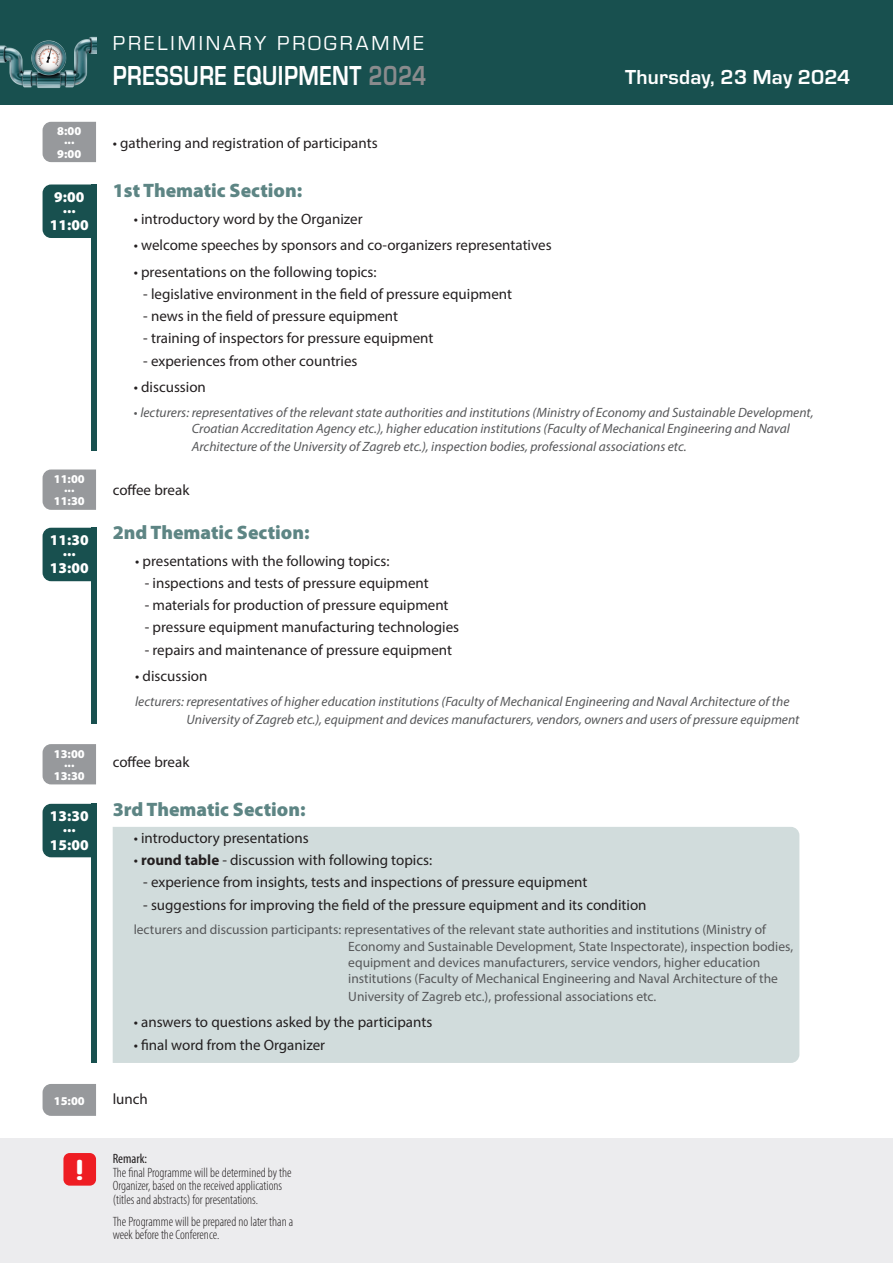
<style>
.page{position:relative;width:893px;height:1263px;background:#fff}
.page>*{position:absolute;margin:0;border:0;box-sizing:border-box;transform-origin:0 0}
.t1{font:700 28.5px "Eurostile TOT";letter-spacing:.02em;color:#fff;scale:.8 1}
.t2{font:700 28.5px "Neuropol X Rg";color:#fff}
.t3{font:21px "Eurostile TOT";letter-spacing:.14em;color:#fff}
.t4{font:700 21px "Eurostile TOT";letter-spacing:.01em;color:#fff}
.t5{font:900 19.5px "Myriad Pro";color:#5d8584}
.t6{font:15px "Myriad Pro";color:#231f20}
.t7{font:900 15px "Myriad Pro";color:#fff}
.t8{font:italic 13.5px/16.2px "Myriad Pro";color:#57585a}
.t9{font:13.5px/16.2px "Myriad Pro";color:#57585a}
.t10{font:300 condensed 13.5px/13.5px "Myriad Pro";color:#231f20}
.t11{font:900 12px "Myriad Pro";color:#fff}
.s1{color:#8a8b8d}
.s2{font-style:normal}
.s3{font-weight:700}
.s4{font-weight:400}
</style>
<div class="page">
<div style="left:0;top:1138px;width:893px;height:125px;background:#ececee"></div>
<div style="left:113px;top:827px;width:686px;height:236px;background:#d1dcdc"></div>
<div style="left:0;top:0;width:893px;height:104px;background:#18504f"></div>
<div style="left:63px;top:1153px;width:33px;height:32px;background:#ee1d23;border-radius:6px"></div>
<div style="left:91px;top:184px;width:5px;height:267px;background:#18504f"></div>
<div style="left:91px;top:528px;width:5px;height:196px;background:#18504f"></div>
<div style="left:91px;top:804px;width:5px;height:259px;background:#18504f"></div>
<div style="left:43px;top:184px;width:48px;height:54px;background:#18504f"></div>
<div style="left:43px;top:528px;width:48px;height:53px;background:#18504f"></div>
<div style="left:43px;top:804px;width:48px;height:53px;background:#18504f"></div>
<div style="left:43px;top:122px;width:53px;height:40px;background:#97999c"></div>
<div style="left:43px;top:469px;width:53px;height:41px;background:#97999c"></div>
<div style="left:43px;top:744px;width:53px;height:40px;background:#97999c"></div>
<div style="left:43px;top:1084px;width:53px;height:32px;background:#97999c"></div>
<img style="left:0;top:36px;width:96px;height:52px">
<p class="t11" style="left:57px;top:124px;width:26px">8:00</p>
<p class="t11" style="left:64px;top:133px;width:12px">...</p>
<p class="t11" style="left:57px;top:147px;width:26px">9:00</p>
<p class="t7" style="left:54px;top:188px;width:32px">9:00</p>
<p class="t7" style="left:63px;top:199px;width:14px">...</p>
<p class="t7" style="left:50px;top:217px;width:40px">11:00</p>
<p class="t11" style="left:54px;top:472px;width:32px">11:00</p>
<p class="t11" style="left:64px;top:481px;width:12px">...</p>
<p class="t11" style="left:54px;top:494px;width:32px">11:30</p>
<p class="t7" style="left:50px;top:531px;width:40px">11:30</p>
<p class="t7" style="left:63px;top:542px;width:14px">...</p>
<p class="t7" style="left:50px;top:560px;width:40px">13:00</p>
<p class="t11" style="left:54px;top:747px;width:32px">13:00</p>
<p class="t11" style="left:64px;top:756px;width:12px">...</p>
<p class="t11" style="left:54px;top:769px;width:32px">13:30</p>
<p class="t7" style="left:50px;top:807px;width:40px">13:30</p>
<p class="t7" style="left:63px;top:818px;width:14px">...</p>
<p class="t7" style="left:50px;top:836px;width:40px">15:00</p>
<p class="t11" style="left:54px;top:1094px;width:32px">15:00</p>
<p class="t2" style="left:75px;top:1147px;width:11px">!</p>
<p class="t3" style="left:113px;top:32px;width:313px">PRELIMINARY PROGRAMME</p>
<p class="t1" style="left:113px;top:60px;width:394px">PRESSURE EQUIPMENT <span class="s1">2024</span></p>
<p class="t4" style="left:625px;top:65px;width:227px">Thursday, 23 May 2024</p>
<p class="t6" style="left:113px;top:134px;width:266px">• gathering and registration of participants</p>
<p class="t5" style="left:113px;top:179px;width:191px">1st Thematic Section:</p>
<p class="t6" style="left:134px;top:209px;width:230px">• introductory word by the Organizer</p>
<p class="t6" style="left:134px;top:236px;width:419px">• welcome speeches by sponsors and co-organizers representatives</p>
<p class="t6" style="left:134px;top:262px;width:244px">• presentations on the following topics:</p>
<p class="t6" style="left:143px;top:284px;width:370px">- legislative environment in the field of pressure equipment</p>
<p class="t6" style="left:143px;top:307px;width:256px">- news in the field of pressure equipment</p>
<p class="t6" style="left:143px;top:329px;width:292px">- training of inspectors for pressure equipment</p>
<p class="t6" style="left:143px;top:351px;width:216px">- experiences from other countries</p>
<p class="t6" style="left:134px;top:378px;width:74px">• discussion</p>
<p class="t8" style="left:192px;top:404px;width:623px;text-indent:-58px"><span class="s2">•</span> lecturers: representatives of the relevant state authorities and institutions (Ministry of Economy and Sustainable Development,<br>Croatian Accreditation Agency etc.), higher education institutions (Faculty of Mechanical Engineering and Naval</p>
<p class="t8" style="left:192px;top:438px;width:496px">Architecture of the University of Zagreb etc.), inspection bodies, professional associations etc.</p>
<p class="t6" style="left:113px;top:480px;width:78px">coffee break</p>
<p class="t5" style="left:113px;top:521px;width:198px">2nd Thematic Section:</p>
<p class="t6" style="left:135px;top:551px;width:256px">• presentations with the following topics:</p>
<p class="t6" style="left:145px;top:574px;width:286px">- inspections and tests of pressure equipment</p>
<p class="t6" style="left:145px;top:596px;width:305px">- materials for production of pressure equipment</p>
<p class="t6" style="left:145px;top:618px;width:316px">- pressure equipment manufacturing technologies</p>
<p class="t6" style="left:145px;top:640px;width:309px">- repairs and maintenance of pressure equipment</p>
<p class="t6" style="left:135px;top:667px;width:74px">• discussion</p>
<p class="t8" style="left:186px;top:692px;width:614px;line-height:18px;text-indent:-51px">lecturers: representatives of higher education institutions (Faculty of Mechanical Engineering and Naval Architecture of the<br>University of Zagreb etc.), equipment and devices manufacturers, vendors, owners and users of pressure equipment</p>
<p class="t6" style="left:113px;top:753px;width:78px">coffee break</p>
<p class="t5" style="left:113px;top:799px;width:194px">3rd Thematic Section:</p>
<p class="t6" style="left:134px;top:828px;width:177px">• introductory presentations</p>
<p class="t6" style="left:134px;top:851px;width:300px">• <span class="s3">round table</span> - discussion with following topics:</p>
<p class="t6" style="left:143px;top:873px;width:446px">- experience from insights, tests and inspections of pressure equipment</p>
<p class="t6" style="left:143px;top:895px;width:505px">- suggestions for improving the field of the pressure equipment and its condition</p>
<p class="t9" style="left:348px;top:921px;width:446px;text-indent:-215px">lecturers and discussion participants: representatives of the relevant state authorities and institutions (Ministry of Economy and Sustainable Development, State Inspectorate), inspection bodies, equipment and devices manufacturers, service vendors, higher education institutions (Faculty of Mechanical Engineering and Naval Architecture of the</p>
<p class="t9" style="left:348px;top:988px;width:309px">University of Zagreb etc.), professional associations etc.</p>
<p class="t6" style="left:134px;top:1013px;width:300px">• answers to questions asked by the participants</p>
<p class="t6" style="left:134px;top:1035px;width:193px">• final word from the Organizer</p>
<p class="t6" style="left:113px;top:1089px;width:37px">lunch</p>
<p class="t10" style="left:113px;top:1152px;width:180px"><span class="s4">Remark:<br></span>The final Programme will be determined by the Organizer, based on the received applications (titles and abstracts) for presentations.</p>
<p class="t10" style="left:113px;top:1214px;width:182px">The Programme will be prepared no later than a week before the Conference.</p>
</div>
